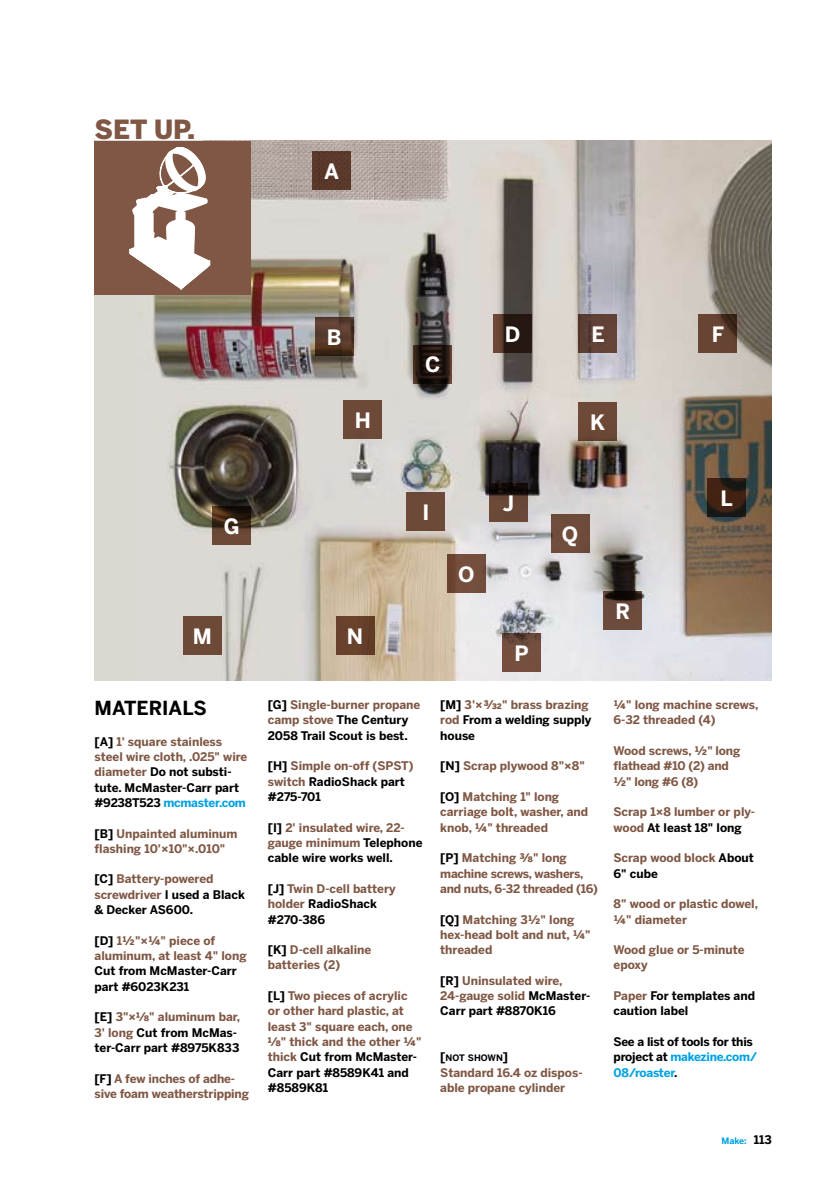
<style>
.page{position:relative;width:835px;height:1182px;background:#fff}
.page>*{position:absolute;margin:0;border:0;box-sizing:border-box;transform-origin:0 0}
.t1{font:900 26.25px "Benton Sans";color:#7f5744}
.t2{font:700 21px "Benton Sans";color:#fff}
.t3{font:700 19.25px "Benton Sans";color:#000}
.t4{font:700 11.9px/15.2px "Benton Sans";color:#7f5744}
.t5{font:700 11.9px/15.2px "Benton Sans";color:#000}
.t6{font:700 11.9px/15.2px "Benton Sans";letter-spacing:-.02em;color:#7f5744}
.t7{font:700 11.9px/15.2px "Benton Sans";letter-spacing:-.02em;color:#000}
.t8{font:700 8.92px "Benton Sans";color:#000}
.t9{font:700 8.75px "Benton Sans";color:#00a2e3}
.s1{color:#000}
.s2{color:#00a2e3}
.s3{color:#7f5744}
.s4{font-family:"Benton Sans Frac BD";color:#7f5744}
.s5{font-family:"Benton Sans Frac BD"}
.s6{font-size:11.9px}
.s7{font-size:11.9px;color:#000}
</style>
<div class="page">
<div style="left:94px;top:140px;width:678px;height:540px;background:#dbd7d1"></div>
<img style="left:138px;top:140px;width:634px;height:540px">
<div style="left:94px;top:141px;width:157px;height:153px;background:#7f5744"></div>
<svg style="left:129px;top:147px;width:81px;height:143px"></svg>
<svg style="left:315px;top:317px;width:39px;height:38px"></svg>
<svg style="left:413px;top:345px;width:39px;height:38px"></svg>
<svg style="left:493px;top:314px;width:39px;height:39px;background:#36231a"></svg>
<div style="left:312px;top:152px;width:39px;height:38px;background:#59382a"></div>
<svg style="left:579px;top:314px;width:38px;height:39px"></svg>
<svg style="left:698px;top:314px;width:39px;height:39px;background:#5f3e2e"></svg>
<svg style="left:213px;top:506px;width:38px;height:38px"></svg>
<div style="left:344px;top:400px;width:38px;height:38px;background:#6d4a38"></div>
<div style="left:407px;top:492px;width:38px;height:39px;background:#6d4a38"></div>
<svg style="left:489px;top:483px;width:39px;height:39px;background:#4d3429"></svg>
<div style="left:578px;top:402px;width:39px;height:38px;background:#6d4936"></div>
<svg style="left:707px;top:478px;width:38px;height:38px"></svg>
<div style="left:183px;top:616px;width:39px;height:39px;background:#6d4a38"></div>
<div style="left:336px;top:616px;width:38px;height:39px;background:#68412c"></div>
<div style="left:447px;top:554px;width:38px;height:38px;background:linear-gradient(to right,#6f4733,#765141)"></div>
<div style="left:551px;top:514px;width:38px;height:38px;background:#6f4c3c"></div>
<svg style="left:502px;top:633px;width:39px;height:38px"></svg>
<svg style="left:603px;top:591px;width:39px;height:39px;background:#593d31"></svg>
<h1 class="t1" style="left:95px;top:114px;width:102px">SET UP.</h1>
<h2 class="t2" style="left:324px;top:159px;width:16px">A</h2>
<h2 class="t2" style="left:224px;top:513px;width:17px">G</h2>
<h2 class="t2" style="left:327px;top:324px;width:16px">B</h2>
<h2 class="t2" style="left:355px;top:407px;width:18px">H</h2>
<h2 class="t2" style="left:193px;top:624px;width:21px">M</h2>
<h2 class="t2" style="left:347px;top:624px;width:18px">N</h2>
<h2 class="t2" style="left:425px;top:352px;width:15px">C</h2>
<h2 class="t2" style="left:505px;top:321px;width:17px">D</h2>
<h2 class="t2" style="left:422px;top:500px;width:8px">I</h2>
<h2 class="t2" style="left:458px;top:561px;width:16px">O</h2>
<h2 class="t2" style="left:503px;top:490px;width:13px">J</h2>
<h2 class="t2" style="left:514px;top:640px;width:16px">P</h2>
<h2 class="t2" style="left:591px;top:321px;width:12px">E</h2>
<h2 class="t2" style="left:712px;top:321px;width:12px">F</h2>
<h2 class="t2" style="left:590px;top:409px;width:17px">K</h2>
<h2 class="t2" style="left:562px;top:521px;width:18px">Q</h2>
<h2 class="t2" style="left:615px;top:599px;width:14px">R</h2>
<h2 class="t2" style="left:720px;top:485px;width:14px">L</h2>
<h3 class="t3" style="left:95px;top:696px;width:31px">MATER</h3>
<h3 class="t3" style="left:162px;top:696px;width:44px">IALS</h3>
<p class="t4" style="left:95px;top:733px;width:154px"><span class="s1">[A]</span> 1' square stainless steel wire cloth, .025" wire diameter <span class="s1">Do not substi&shy;tute. McMaster-Carr part #9238T523</span> <span class="s2">mcmaster.com</span></p>
<p class="t4" style="left:95px;top:825px;width:144px"><span class="s1">[B]</span> Unpainted aluminum flashing 10'×10"×.010"</p>
<p class="t5" style="left:95px;top:871px;width:152px">[C] <span class="s3">Battery-powered screwdriver</span> I used a Black &amp; Decker AS600.</p>
<p class="t4" style="left:95px;top:932px;width:154px"><span class="s1">[D]</span> 1½"×¼" piece of aluminum, at least 4" long</p>
<p class="t5" style="left:95px;top:963px;width:144px">Cut from McMaster-Carr part #6023K231</p>
<p class="t5" style="left:95px;top:1009px;width:147px">[E] <span class="s3">3"×</span><span class="s4">1</span><span class="s3">" aluminum bar,<br>3' long</span> Cut from McMas&shy;ter-Carr part #8975K833</p>
<p class="t4" style="left:95px;top:1070px;width:156px"><span class="s1">[F]</span> A few inches of adhe&shy;sive foam weatherstripping</p>
<p class="t5" style="left:268px;top:696px;width:154px">[G] <span class="s3">Single-burner propane camp stove</span> The Century<br>2058 Trail Scout is best.</p>
<p class="t5" style="left:268px;top:758px;width:147px">[H] <span class="s3">Simple on-off (SPST) switch</span> RadioShack part #275-701</p>
<p class="t5" style="left:268px;top:819px;width:156px">[I] <span class="s3">2' insulated wire, 22- gauge minimum</span> Telephone cable wire works well.</p>
<p class="t4" style="left:268px;top:880px;width:129px"><span class="s1">[J]</span> Twin D-cell battery holder <span class="s1">RadioShack #270-386</span></p>
<p class="t4" style="left:268px;top:941px;width:105px"><span class="s1">[K]</span> D-cell alkaline batteries (2)</p>
<p class="t4" style="left:268px;top:987px;width:155px"><span class="s1">[L]</span> Two pieces of acrylic or other hard plastic, at least 3" square each, one<br><span class="s5">1</span>" thick and the other ¼" thick <span class="s1">Cut from McMaster-<br>Carr part #8589K41 and #8589K81</span></p>
<p class="t5" style="left:440px;top:696px;width:153px">[M] <span class="s3">3'×</span><span class="s4">r</span><span class="s3">" brass brazing rod</span> From a welding supply house</p>
<p class="t4" style="left:440px;top:758px;width:146px"><span class="s1">[N]</span> Scrap plywood 8"×8"</p>
<p class="t4" style="left:440px;top:788px;width:149px"><span class="s1">[O]</span> Matching 1" long carriage bolt, washer, and knob, ¼" threaded</p>
<p class="t6" style="left:440px;top:850px;width:159px"><span class="s1">[P]</span> Matching <span class="s5">2</span>" long machine screws, washers, and nuts, 6-32 threaded (16)</p>
<p class="t4" style="left:440px;top:911px;width:152px"><span class="s1">[Q]</span> Matching 3½" long hex-head bolt and nut, ¼" threaded</p>
<p class="t4" style="left:440px;top:972px;width:151px"><span class="s1">[R]</span> Uninsulated wire,<br>24-gauge solid <span class="s1">McMaster-<br>Carr part #8870K16</span></p>
<p class="t8" style="left:440px;top:1052px;width:69px"><span class="s6">[</span>NOT SHOWN<span class="s6">]</span></p>
<p class="t4" style="left:440px;top:1064px;width:144px">Standard 16.4 oz dispos&shy;able propane cylinder</p>
<p class="t4" style="left:613px;top:696px;width:146px">¼" long machine screws,<br>6-32 threaded (4)</p>
<p class="t4" style="left:613px;top:742px;width:128px">Wood screws, ½" long flathead #10 (2) and ½" long #6 (8)</p>
<p class="t4" style="left:613px;top:804px;width:143px">Scrap 1×8 lumber or ply&shy;wood <span class="s1">At least 18" long</span></p>
<p class="t4" style="left:613px;top:850px;width:142px">Scrap wood block <span class="s1">About<br>6" cube</span></p>
<p class="t4" style="left:613px;top:896px;width:146px">8" wood or plastic dowel, ¼" diameter</p>
<p class="t4" style="left:613px;top:941px;width:133px">Wood glue or 5-minute epoxy</p>
<p class="t5" style="left:613px;top:987px;width:143px"><span class="s3">Paper</span> For templates and caution label</p>
<p class="t7" style="left:613px;top:1033px;width:145px">See a list of tools for this project at <span class="s2">makezine.com/<br>08/roaster</span>.</p>
<p class="t9" style="left:721px;top:1134px;width:52px">Make: <span class="s7">113</span></p>
</div>
